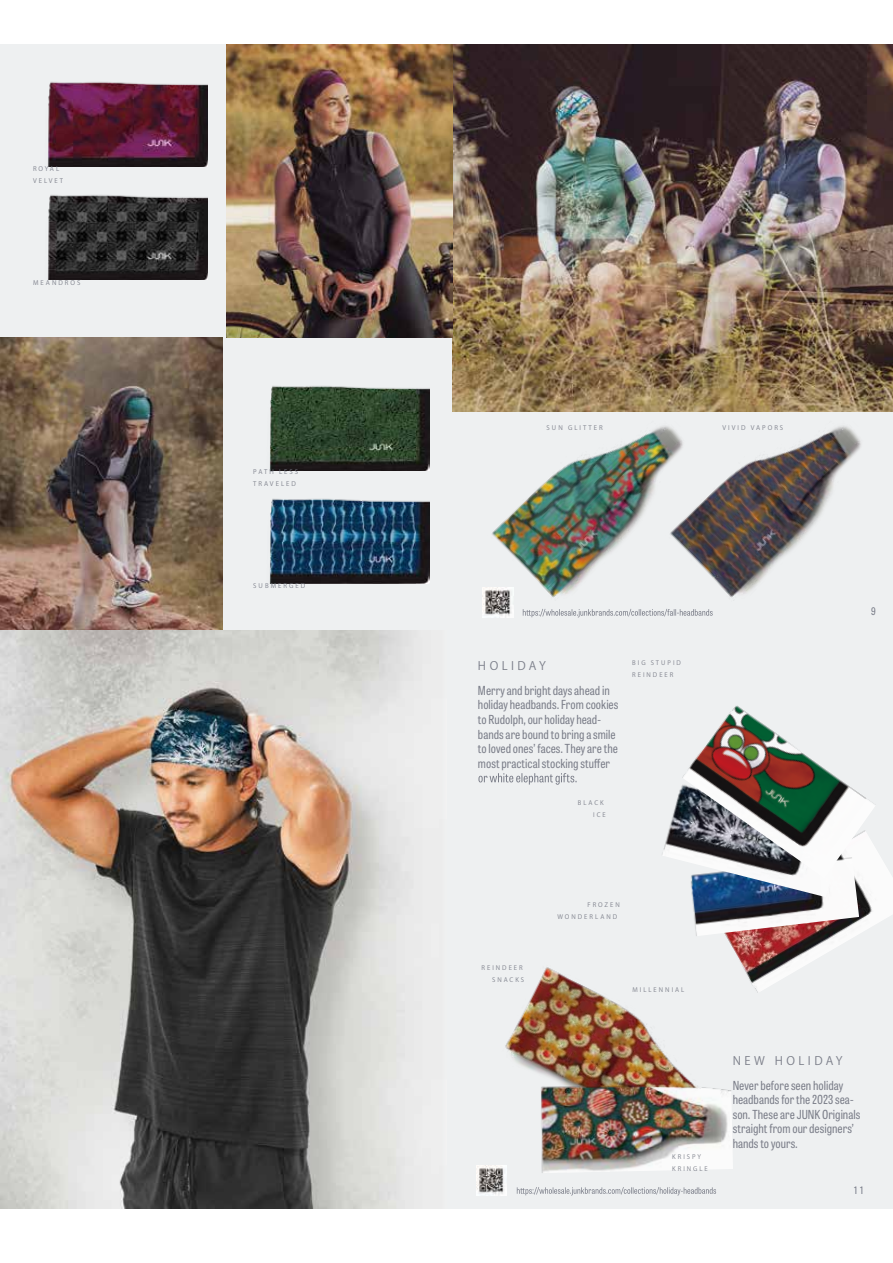
<style>
.page{position:relative;width:893px;height:1263px;background:#fff}
.page>*{position:absolute;margin:0;border:0;box-sizing:border-box;transform-origin:0 0}
.t1{font:12.45px/14.5px "Tablet Gothic Condensed";color:#7c7f8a}
.t2{font:11.7px "Gotham Medium 90 ms RKSJ H";letter-spacing:.305em;color:#7c7f8a}
.t3{font:10.35px "Tablet Gothic Condensed";color:#777b87}
.t4{font:10.2px "Tablet Gothic Condensed";color:#777b87}
.t5{font:6.3px/11.9px "Gotham Medium 90 ms RKSJ H";letter-spacing:.315em;color:#7c7f8a}
.t6{font:6.15px/11.7px "Gotham Medium 90 ms RKSJ H";letter-spacing:.32em;color:#7c7f8a}
</style>
<div class="page">
<div style="left:0;top:44px;width:893px;height:586px;background:#eef0f1"></div>
<img style="left:0;top:337px;width:223px;height:293px">
<img style="left:453px;top:44px;width:440px;height:368px">
<img style="left:712px;top:376px;width:179px;height:222px">
<img style="left:468px;top:376px;width:244px;height:242px">
<img style="left:226px;top:44px;width:227px;height:293px">
<img style="left:48px;top:82px;width:159px;height:84px">
<img style="left:48px;top:195px;width:159px;height:85px">
<img style="left:269px;top:386px;width:160px;height:85px">
<img style="left:269px;top:498px;width:160px;height:85px">
<svg style="left:523px;top:609px;width:190px;height:8px"></svg>
<img style="left:483px;top:587px;width:30px;height:30px">
<div style="left:0;top:630px;width:893px;height:578px;background:#eef0f1"></div>
<svg style="left:478px;top:773px;width:89px;height:12px"></svg>
<img style="left:743px;top:878px;width:150px;height:115px">
<img style="left:692px;top:878px;width:167px;height:70px">
<img style="left:567px;top:774px;width:291px;height:123px">
<img style="left:607px;top:705px;width:285px;height:173px">
<img style="left:505px;top:946px;width:238px;height:106px">
<img style="left:506px;top:1052px;width:227px;height:122px">
<img style="left:0;top:630px;width:417px;height:578px">
<svg style="left:517px;top:1187px;width:199px;height:8px"></svg>
<img style="left:476px;top:1165px;width:30px;height:30px">
<p class="t5" style="left:33px;top:163px;width:31px">ROYAL<br>VELVET</p>
<p class="t5" style="left:33px;top:277px;width:49px">MEANDROS</p>
<p class="t5" style="left:253px;top:466px;width:46px">PATH LESS<br>TRAVELED</p>
<p class="t5" style="left:253px;top:579px;width:54px">SUBMERGED</p>
<p class="t5" style="left:547px;top:422px;width:58px">SUN GLITTER</p>
<p class="t5" style="left:722px;top:422px;width:62px">VIVID VAPORS</p>
<p class="t2" style="left:478px;top:659px;width:69px">HOLIDAY</p>
<p class="t1" style="left:478px;top:682px;width:142px">Merry and bright days ahead in holiday headbands. From cookies to Rudolph, our holiday head&shy;bands are bound to bring a smile to loved ones’ faces. They are the most practical stocking stuffer</p>
<p class="t6" style="left:593px;top:797px;width:14px;text-indent:-15px">BLACK<br>ICE</p>
<p class="t6" style="left:632px;top:657px;width:50px">BIG STUPID<br>REINDEER</p>
<p class="t3" style="left:871px;top:605px;width:6px">9</p>
<p class="t6" style="left:481px;top:962px;width:44px;text-align:right">REINDEER<br>SNACKS</p>
<p class="t6" style="left:557px;top:899px;width:64px;text-indent:30px">FROZEN<br>WONDERLAND</p>
<p class="t6" style="left:633px;top:983px;width:53px">MILLENNIAL</p>
<p class="t6" style="left:672px;top:1151px;width:37px">KRISPY<br>KRINGLE</p>
<p class="t2" style="left:733px;top:1053px;width:111px">NEW HOLIDAY</p>
<p class="t1" style="left:733px;top:1077px;width:129px">Never before seen holiday headbands for the 2023 sea&shy;son. These are JUNK Originals straight from our designers’ hands to yours.</p>
<p class="t4" style="left:854px;top:1183px;width:11px">1 1</p>
</div>
